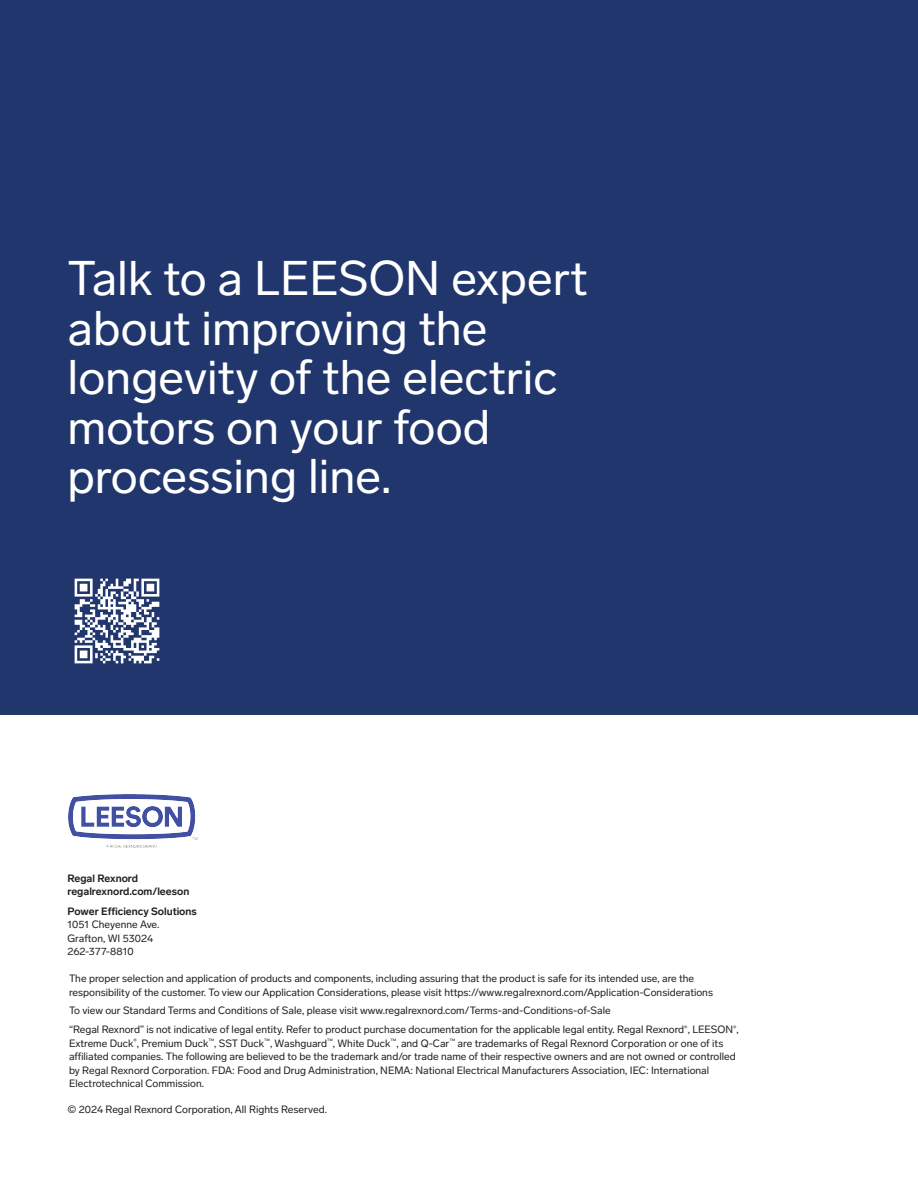
<style>
.page{position:relative;width:918px;height:1188px;background:#fff}
.page>*{position:absolute;margin:0;border:0;box-sizing:border-box;transform-origin:0 0}
.Body_Text_-_Lab_Grotesque_10pt{font:48px/49.5px "Lab Grotesque";color:#fff}
.Body_Text_-_Lab_Grotesque_10pt-2{font:10.5px/13.5px "Lab Grotesque";color:#231f20}
.Body_Text_-_Lab_Grotesque_10pt-3{font:700 10.5px "Lab Grotesque";color:#231f20}
</style>
<div class="page">
<div style="left:0;top:0;width:918px;height:795px;background:#20366c"></div>
<img style="left:74px;top:578px;width:86px;height:86px">
<div style="left:0;top:715px;width:918px;height:125px;background:#fff"></div>
<img style="left:68px;top:795px;width:129px;height:53px">
<p class="Body_Text_-_Lab_Grotesque_10pt" style="left:68px;top:252px;width:522px">Talk to a LEESON expert about improving the longevity of the electric motors on your food processing line.</p>
<p class="Body_Text_-_Lab_Grotesque_10pt-3" style="left:68px;top:871px;width:72px">Regal Rexnord</p>
<p class="Body_Text_-_Lab_Grotesque_10pt-3" style="left:68px;top:884px;width:123px">regalrexnord.com/leeson</p>
<p class="Body_Text_-_Lab_Grotesque_10pt-3" style="left:68px;top:904px;width:131px">Power Efficiency Solutions</p>
<p class="Body_Text_-_Lab_Grotesque_10pt-2" style="left:68px;top:917px;width:94px">1051 Cheyenne Ave.</p>
<p class="Body_Text_-_Lab_Grotesque_10pt-2" style="left:68px;top:931px;width:87px">Grafton, WI 53024</p>
<p class="Body_Text_-_Lab_Grotesque_10pt-2" style="left:68px;top:944px;width:68px">262-377-8810</p>
<p class="Body_Text_-_Lab_Grotesque_10pt-2" style="left:69px;top:971px;width:646px">The proper selection and application of products and components, including assuring that the product is safe for its intended use, are the responsibility of the customer. To view our Application Considerations, please visit https://www.regalrexnord.com/Application-Considerations</p>
<p class="Body_Text_-_Lab_Grotesque_10pt-2" style="left:69px;top:1004px;width:543px">To view our Standard Terms and Conditions of Sale, please visit www.regalrexnord.com/Terms-and-Conditions-of-Sale</p>
<p class="Body_Text_-_Lab_Grotesque_10pt-2" style="left:69px;top:1023px;width:671px">“Regal Rexnord” is not indicative of legal entity. Refer to product purchase documentation for the applicable legal entity. Regal Rexnord<sup>®</sup>, LEESON<sup>®</sup>, Extreme Duck<sup>®</sup>, Premium Duck<sup>™</sup>, SST Duck<sup>™</sup>, Washguard<sup>™</sup>, White Duck<sup>™</sup>, and Q-Car<sup>™</sup> are trademarks of Regal Rexnord Corporation or one of its affiliated companies. The following are believed to be the trademark and/or trade name of their respective owners and are not owned or controlled by Regal Rexnord Corporation. FDA: Food and Drug Administration, NEMA: National Electrical Manufacturers Association, IEC: International Electrotechnical Commission.</p>
<p class="Body_Text_-_Lab_Grotesque_10pt-2" style="left:68px;top:1103px;width:261px">© 2024 Regal Rexnord Corporation, All Rights Reserved.</p>
</div>
